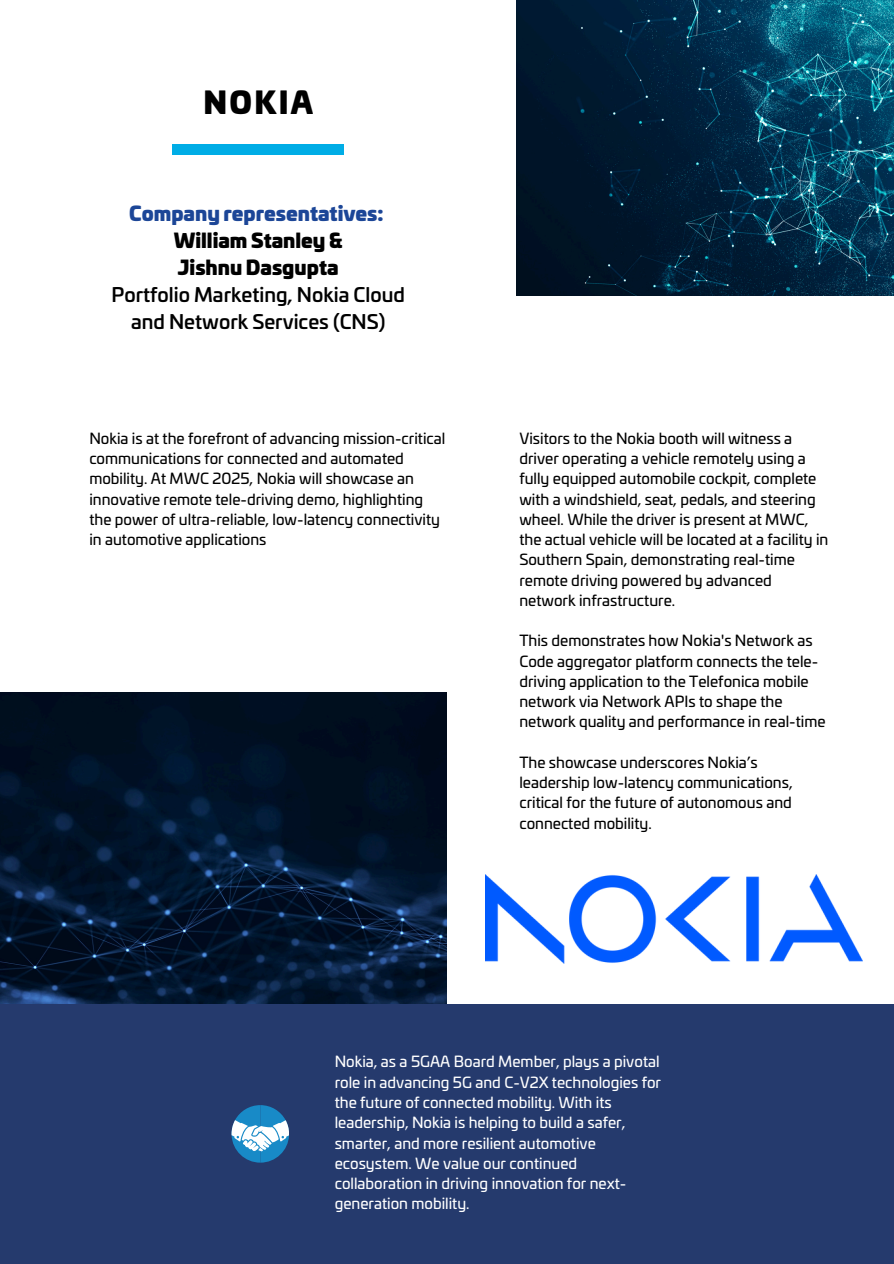
<style>
.page{position:relative;width:894px;height:1264px;background:#fff}
.page>*{position:absolute;margin:0;border:0;box-sizing:border-box;transform-origin:0 0}
.t1{font:900 29.85px "Univia Pro";letter-spacing:.08em;color:#000}
.t2{font:500 19.5px/27px "Univia Pro";color:#000;text-align:center}
.t3{font:15px/20.2px "Univia Pro";color:#000}
.t4{font:15px/20.2px "Univia Pro";color:#fff}
.s1{font-weight:900;color:#1c4697}
.s2{font-weight:900}
</style>
<div class="page">
<div style="left:172px;top:144px;width:171px;height:10px;background:#00ade6"></div>
<img style="left:0;top:692px;width:447px;height:312px">
<div style="left:0;top:1004px;width:893px;height:259px;background:#253a6d"></div>
<svg style="left:231px;top:1105px;width:58px;height:57px"></svg>
<img style="left:516px;top:0;width:377px;height:296px">
<img style="left:485px;top:874px;width:377px;height:89px">
<h1 class="t1" style="left:203px;top:91px;width:111px">NOKIA</h1>
<p class="t2" style="left:111px;top:202px;width:295px"><span class="s1">Company representatives:<br></span><span class="s2">William Stanley &amp;<br>Jishnu Dasgupta<br></span>Portfolio Marketing, Nokia Cloud and Network Services (CNS)</p>
<p class="t3" style="left:89px;top:429px;width:357px">Nokia is at the forefront of advancing mission-critical communications for connected and automated mobility. At MWC 2025, Nokia will showcase an innovative remote tele-driving demo, highlighting the power of ultra-reliable, low-latency connectivity in automotive applications</p>
<h2 class="t3" style="left:519px;top:429px;width:310px">Visitors to the Nokia booth will witness a driver operating a vehicle remotely using a fully equipped automobile cockpit, complete with a windshield, seat, pedals, and steering wheel. While the driver is present at MWC, the actual vehicle will be located at a facility in Southern Spain, demonstrating real-time remote driving powered by advanced network infrastructure.</h2>
<p class="t3" style="left:519px;top:631px;width:307px">This demonstrates how Nokia's Network as Code aggregator platform connects the tele&shy;driving application to the Telefonica mobile network via Network APIs to shape the network quality and performance in real-time</p>
<p class="t3" style="left:519px;top:753px;width:275px">The showcase underscores Nokia’s leadership low-latency communications, critical for the future of autonomous and connected mobility.</p>
<p class="t4" style="left:334px;top:1052px;width:328px">Nokia, as a 5GAA Board Member, plays a pivotal role in advancing 5G and C-V2X technologies for the future of connected mobility. With its leadership, Nokia is helping to build a safer, smarter, and more resilient automotive ecosystem. We value our continued collaboration in driving innovation for next&shy;generation mobility.</p>
</div>
